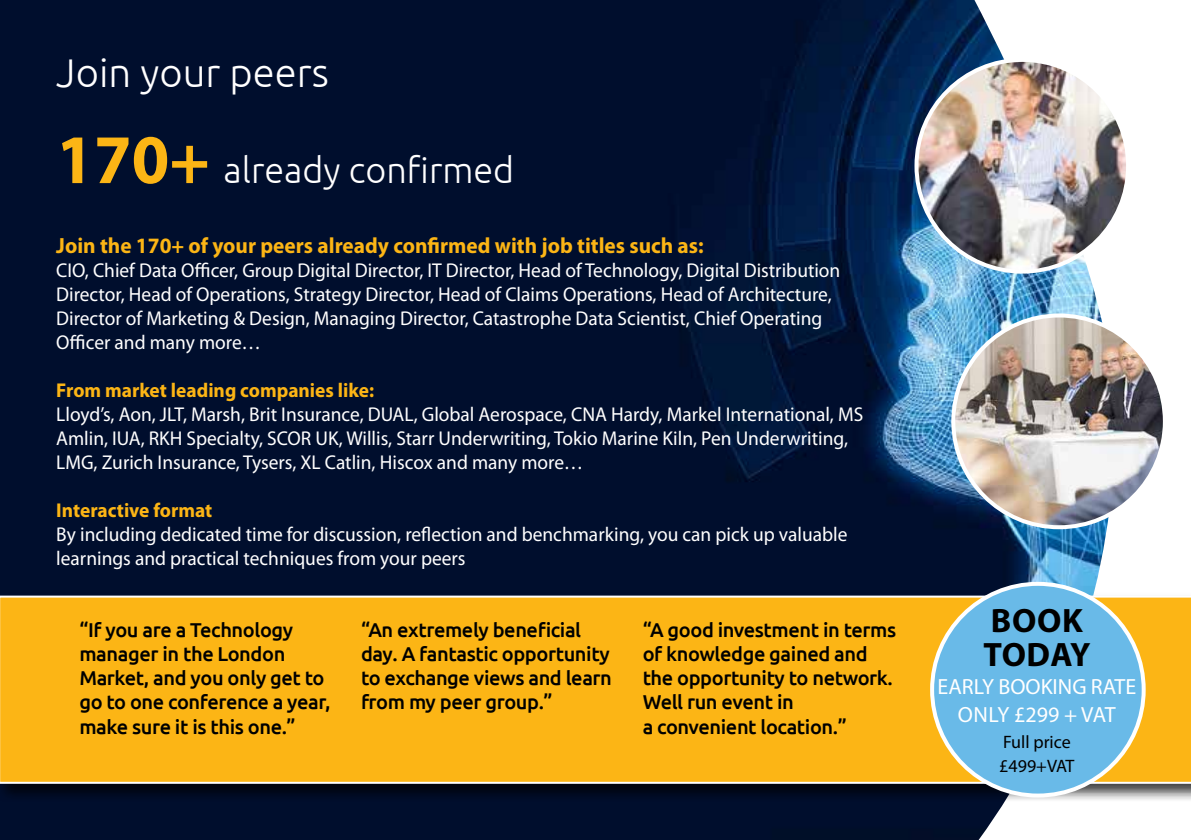
<style>
.page{position:relative;width:1191px;height:840px;background:#fff}
.page>*{position:absolute;margin:0;border:0;box-sizing:border-box;transform-origin:0 0}
.t1{font:300 40px "Ubuntu";color:#fff}
.t2{font:300 36px "Ubuntu";color:#fff}
.t3{font:700 33.8px/33.8px "Myriad Pro";letter-spacing:.02em;color:#000}
.t4{font:700 22px "Myriad Pro";color:#fcb515}
.t5{font:22px/28px "Myriad Pro";color:#fff;text-align:center}
.t6{font:20px/24px "Myriad Pro";color:#fff}
.t7{font:500 20px/24px "Ubuntu";letter-spacing:-.02em;color:#000}
.t8{font:700 20px "Myriad Pro";color:#fcb515}
.t9{font:18px/23.6px "Myriad Pro";color:#000}
.s1{font-family:"Myriad Pro";font-weight:700;font-size:70px;color:#fcb515}
</style>
<div class="page">
<img style="left:0;top:0;width:1109px;height:839px">
<img style="left:916px;top:60px;width:212px;height:211px;border-radius:106px">
<img style="left:953px;top:315px;width:211px;height:212px;border-radius:106px">
<div style="left:0;top:592px;width:1191px;height:209px;background:#000;opacity:.75"></div>
<div style="left:0;top:595px;width:1191px;height:188px;background:#fcb515"></div>
<div style="left:932px;top:583px;width:211px;height:212px;background:#69bae8;border-radius:50%"></div>
<h1 class="t1" style="left:56px;top:49px;width:274px">Join your peers</h1>
<h2 class="t2" style="left:56px;top:148px;width:459px"><span class="s1">170+</span> already confirmed</h2>
<p class="t4" style="left:56px;top:231px;width:649px">Join the 170+ of your peers already confirmed with job titles such as:</p>
<p class="t6" style="left:56px;top:257px;width:785px">CIO, Chief Data Officer, Group Digital Director, IT Director, Head of Technology, Digital Distribution Director, Head of Operations, Strategy Director, Head of Claims Operations, Head of Architecture, Director of Marketing &amp; Design, Managing Director, Catastrophe Data Scientist, Chief Operating Officer and many more…</p>
<p class="t8" style="left:56px;top:377px;width:319px">From market leading companies like:</p>
<p class="t6" style="left:56px;top:401px;width:808px">Lloyd’s, Aon, JLT, Marsh, Brit Insurance, DUAL, Global Aerospace, CNA Hardy, Markel International, MS<br>Amlin, IUA, RKH Specialty, SCOR UK, Willis, Starr Underwriting, Tokio Marine Kiln, Pen Underwriting,<br>LMG, Zurich Insurance, Tysers, XL Catlin, Hiscox and many more…</p>
<p class="t8" style="left:56px;top:497px;width:158px">Interactive format</p>
<p class="t6" style="left:56px;top:521px;width:792px">By including dedicated time for discussion, reflection and benchmarking, you can pick up valuable learnings and practical techniques from your peers</p>
<p class="t7" style="left:79px;top:617px;width:253px">“If you are a Technology manager in the London<br>Market, and you only get to go to one conference a year, make sure it is this one.”</p>
<p class="t7" style="left:361px;top:617px;width:252px">“An extremely beneficial day. A fantastic opportunity to exchange views and learn from my peer group.”</p>
<p class="t7" style="left:642px;top:617px;width:255px">“A good investment in terms of knowledge gained and the opportunity to network.<br>Well run event in<br>a convenient location.”</p>
<h3 class="t3" style="left:983px;top:602px;width:109px">BOOK<br>TODAY</h3>
<p class="t5" style="left:937px;top:672px;width:198px">Early booking rate only £299 + VAT</p>
<p class="t9" style="left:999px;top:729px;width:73px">Full price £499+VAT</p>
</div>
